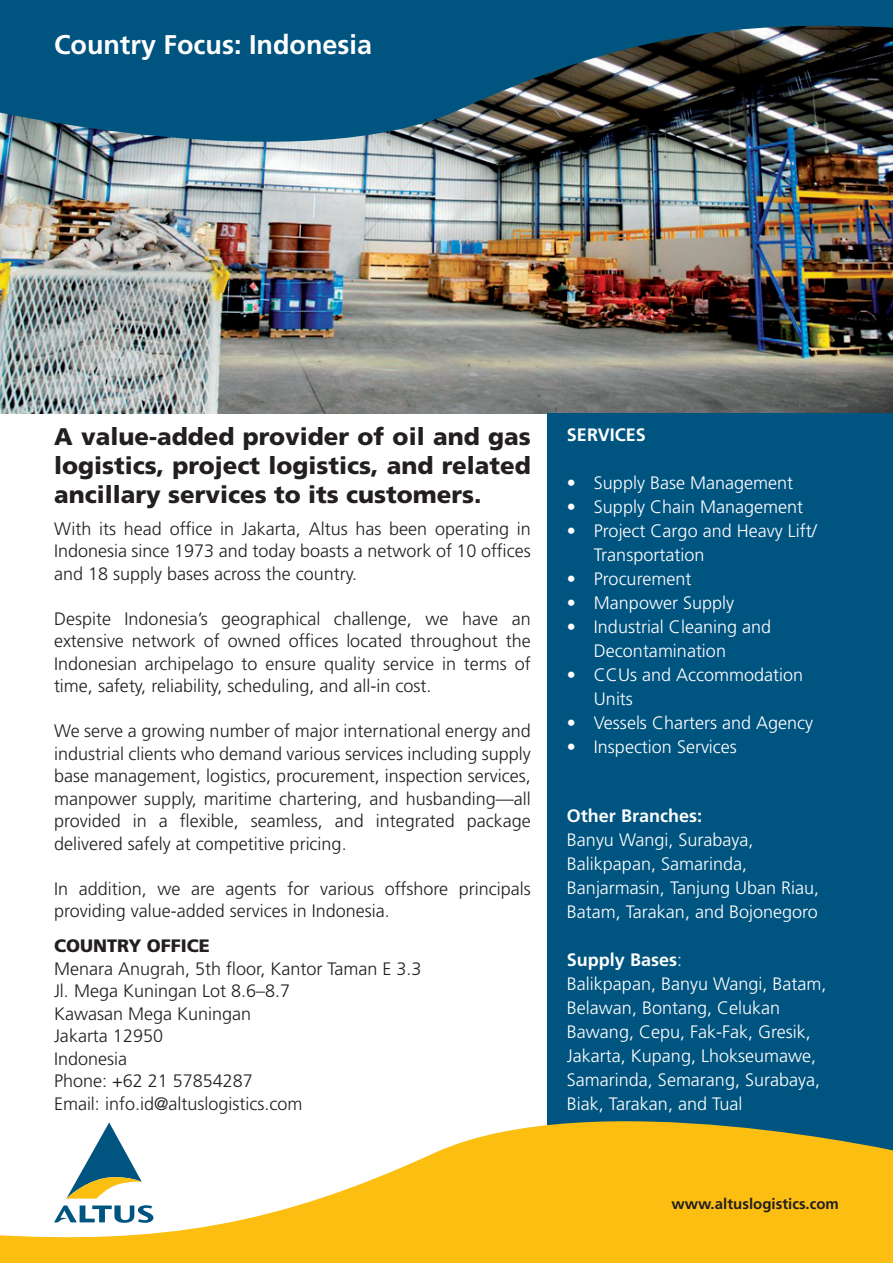
<style>
.page{position:relative;width:893px;height:1263px;background:#fff}
.page>*{position:absolute;margin:0;border:0;box-sizing:border-box;transform-origin:0 0}
.t1{font:700 27px "Frutiger LT Std";color:#fff}
.t2{font:900 24px/28.8px "Frutiger LT Std";color:#231f20;text-align:justify}
.t3{font:300 18px/22.5px "Frutiger LT Std";color:#231f20;text-align:justify}
.t4{font:300 18px/24px "Frutiger LT Std";color:#fff}
.t5{font:700 18px "Frutiger LT Std";color:#fff}
.t6{font:900 18px "Frutiger LT Std";color:#231f20}
.t7{font:700 15px "Frutiger LT Std";color:#231f20}
.s1{font-weight:700}
</style>
<div class="page">
<img style="left:0;top:182px;width:893px;height:231px">
<div style="left:547px;top:413px;width:346px;height:759px;background:#005480"></div>
<svg style="left:0;top:1121px;width:893px;height:142px;fill:#fdbe12"></svg>
<img style="left:0;top:0;width:893px;height:182px">
<svg style="left:54px;top:1205px;width:99px;height:18px"></svg>
<svg style="left:66px;top:1122px;width:76px;height:76px"></svg>
<h1 class="t1" style="left:54px;top:29px;width:320px">Country Focus: Indonesia</h1>
<h2 class="t2" style="left:54px;top:422px;width:478px">A value-added provider of oil and gas logistics, project logistics, and related ancillary services to its customers.</h2>
<p class="t3" style="left:54px;top:518px;width:478px">With its head office in Jakarta, Altus has been operating in Indonesia since 1973 and today boasts a network of 10 offices and 18 supply bases across the country.</p>
<p class="t3" style="left:54px;top:608px;width:478px">Despite Indonesia’s geographical challenge, we have an extensive network of owned offices located throughout the Indonesian archipelago to ensure quality service in terms of time, safety, reliability, scheduling, and all-in cost.</p>
<p class="t3" style="left:54px;top:720px;width:478px">We serve a growing number of major international energy and industrial clients who demand various services including supply base management, logistics, procurement, inspection services, manpower supply, maritime chartering, and husbanding—all provided in a flexible, seamless, and integrated package delivered safely at competitive pricing.</p>
<p class="t3" style="left:54px;top:878px;width:478px">In addition, we are agents for various offshore principals providing value-added services in Indonesia.</p>
<p class="t6" style="left:54px;top:935px;width:157px">COUNTRY OFFICE</p>
<p class="t3" style="left:54px;top:958px;width:369px;text-align:left">Menara Anugrah, 5th floor, Kantor Taman E 3.3<br>Jl. Mega Kuningan Lot 8.6–8.7<br>Kawasan Mega Kuningan<br>Jakarta 12950<br>Indonesia<br>Phone: +62 21 57854287<br>Email: info.id@altuslogistics.com</p>
<p class="t5" style="left:567px;top:424px;width:80px">SERVICES</p>
<p class="t4" style="left:567px;top:471px;width:228px">• Supply Base Management</p>
<p class="t4" style="left:567px;top:495px;width:238px">• Supply Chain Management</p>
<p class="t4" style="left:594px;top:519px;width:224px;text-indent:-27px">• Project Cargo and Heavy Lift/<br>Transportation</p>
<p class="t4" style="left:567px;top:567px;width:126px">• Procurement</p>
<p class="t4" style="left:567px;top:591px;width:169px">• Manpower Supply</p>
<p class="t4" style="left:594px;top:615px;width:179px;text-indent:-27px">• Industrial Cleaning and<br>Decontamination</p>
<p class="t4" style="left:594px;top:663px;width:211px;text-indent:-27px">• CCUs and Accommodation<br>Units</p>
<p class="t4" style="left:567px;top:711px;width:248px">• Vessels Charters and Agency</p>
<p class="t4" style="left:567px;top:735px;width:171px">• Inspection Services</p>
<p class="t5" style="left:567px;top:805px;width:137px">Other Branches:</p>
<p class="t4" style="left:567px;top:828px;width:254px">Banyu Wangi, Surabaya,<br>Balikpapan, Samarinda,<br>Banjarmasin, Tanjung Uban Riau,<br>Batam, Tarakan, and Bojonegoro</p>
<p class="t4" style="left:567px;top:948px;width:261px"><span class="s1">Supply Bases</span>:<br>Balikpapan, Banyu Wangi, Batam,<br>Belawan, Bontang, Celukan<br>Bawang, Cepu, Fak-Fak, Gresik,<br>Jakarta, Kupang, Lhokseumawe,<br>Samarinda, Semarang, Surabaya,<br>Biak, Tarakan, and Tual</p>
<p class="t7" style="left:671px;top:1195px;width:169px">www.altuslogistics.com</p>
</div>
